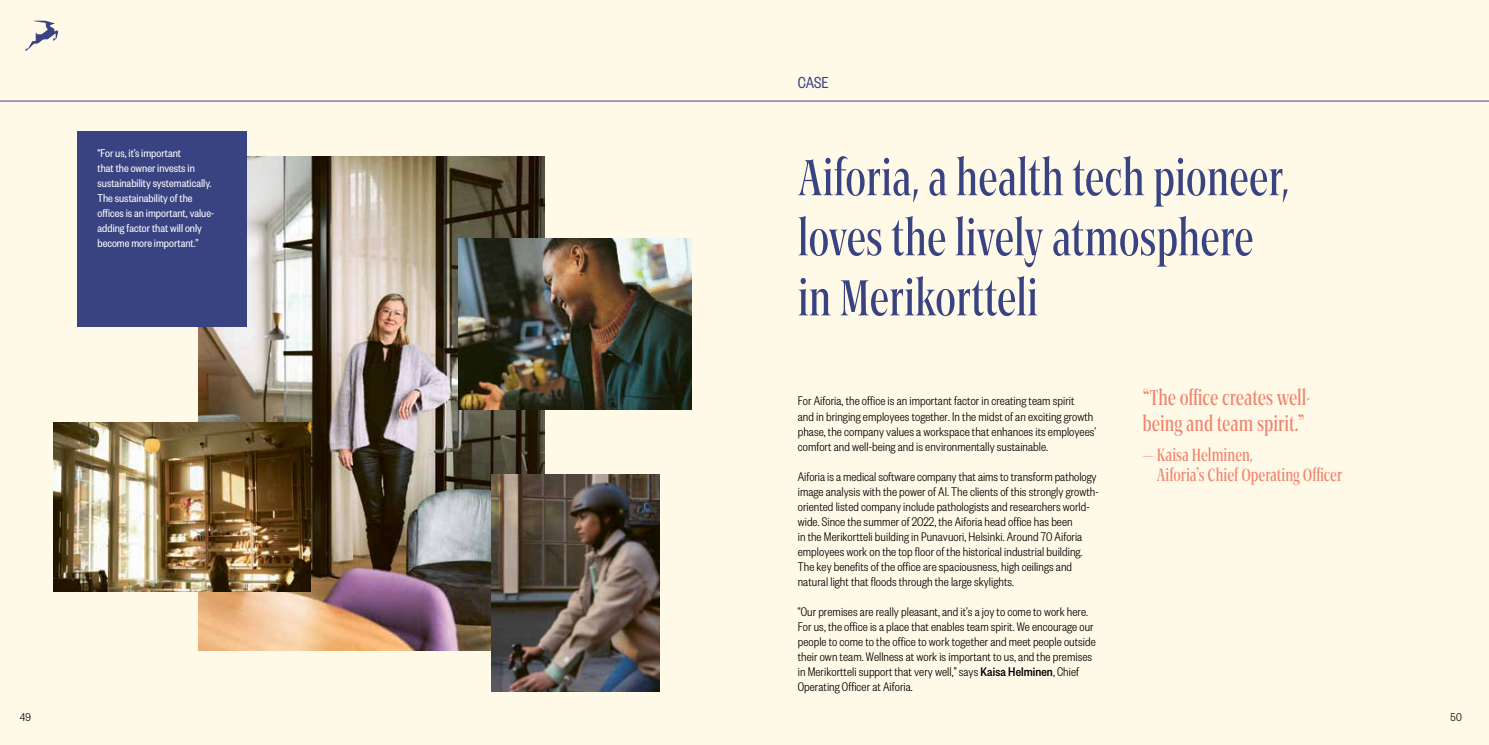
<style>
.page{position:relative;width:1489px;height:745px;background:#fff}
.page>*{position:absolute;margin:0;border:0;box-sizing:border-box;transform-origin:0 0}
.t1{font:500 50px/60px "Epika Serif Extra Condensed Premium";color:#394382}
.t2{font:500 21.25px/25px "Epika Serif Extra Condensed Premium";color:#f0836d}
.t3{font:500 17.5px/20px "Epika Serif Extra Condensed Premium";color:#f0836d}
.t4{font:17.5px "Founders Grotesk Cond";color:#394382}
.t5{font:300 13.75px/15px "Founders Grotesk Cond";letter-spacing:.005em;color:#000}
.t6{font:12.5px/15px "Founders Grotesk Cond";color:#fff}
.t7{font:300 12.5px "Founders Grotesk Cond";color:#000}
.s1{font-weight:500}
</style>
<div class="page">
<div style="left:0;top:0;width:1488px;height:744px;background:#fff9e8"></div>
<svg style="left:26px;top:21px;width:32px;height:30px"></svg>
<hr style="left:0;top:101px;width:1488px;height:1px;background:#394382">
<img style="left:199px;top:156px;width:345px;height:494px">
<div style="left:77px;top:131px;width:170px;height:196px;background:#394382"></div>
<img style="left:53px;top:422px;width:257px;height:169px">
<img style="left:458px;top:238px;width:234px;height:171px">
<img style="left:491px;top:474px;width:168px;height:217px">
<p class="t6" style="left:97px;top:145px;width:118px">“For us, it’s important<br>that the owner invests in sustainability systematically.<br>The sustainability of the offices is an important, value&shy;adding factor that will only become more important.”</p>
<p class="t4" style="left:797px;top:73px;width:32px">CASE</p>
<h1 class="t1" style="left:797px;top:145px;width:493px">Aiforia, a health tech pioneer, loves the lively atmosphere in Merikortteli</h1>
<p class="t5" style="left:797px;top:393px;width:300px">For Aiforia, the office is an important factor in creating team spirit<br>and in bringing employees together. In the midst of an exciting growth phase, the company values a workspace that enhances its employees’ comfort and well-being and is environmentally sustainable.</p>
<p class="t5" style="left:797px;top:468px;width:302px">Aiforia is a medical software company that aims to transform pathology image analysis with the power of AI. The clients of this strongly growth&shy;oriented listed company include pathologists and researchers world&shy;wide. Since the summer of 2022, the Aiforia head office has been<br>in the Merikortteli building in Punavuori, Helsinki. Around 70 Aiforia employees work on the top floor of the historical industrial building.<br>The key benefits of the office are spaciousness, high ceilings and natural light that floods through the large skylights.</p>
<p class="t5" style="left:797px;top:603px;width:299px">“Our premises are really pleasant, and it’s a joy to come to work here.<br>For us, the office is a place that enables team spirit. We encourage our people to come to the office to work together and meet people outside their own team. Wellness at work is important to us, and the premises in Merikortteli support that very well,” says <span class="s1">Kaisa Helminen</span>, Chief Operating Officer at Aiforia.</p>
<h2 class="t2" style="left:1142px;top:384px;width:169px">“The office creates well&shy;being and team spirit.”</h2>
<p class="t3" style="left:1156px;top:444px;width:187px;text-indent:-14px">— Kaisa Helminen,<br>Aiforia’s Chief Operating Officer</p>
<p class="t7" style="left:20px;top:709px;width:13px">49</p>
<p class="t7" style="left:1450px;top:709px;width:13px">50</p>
</div>
